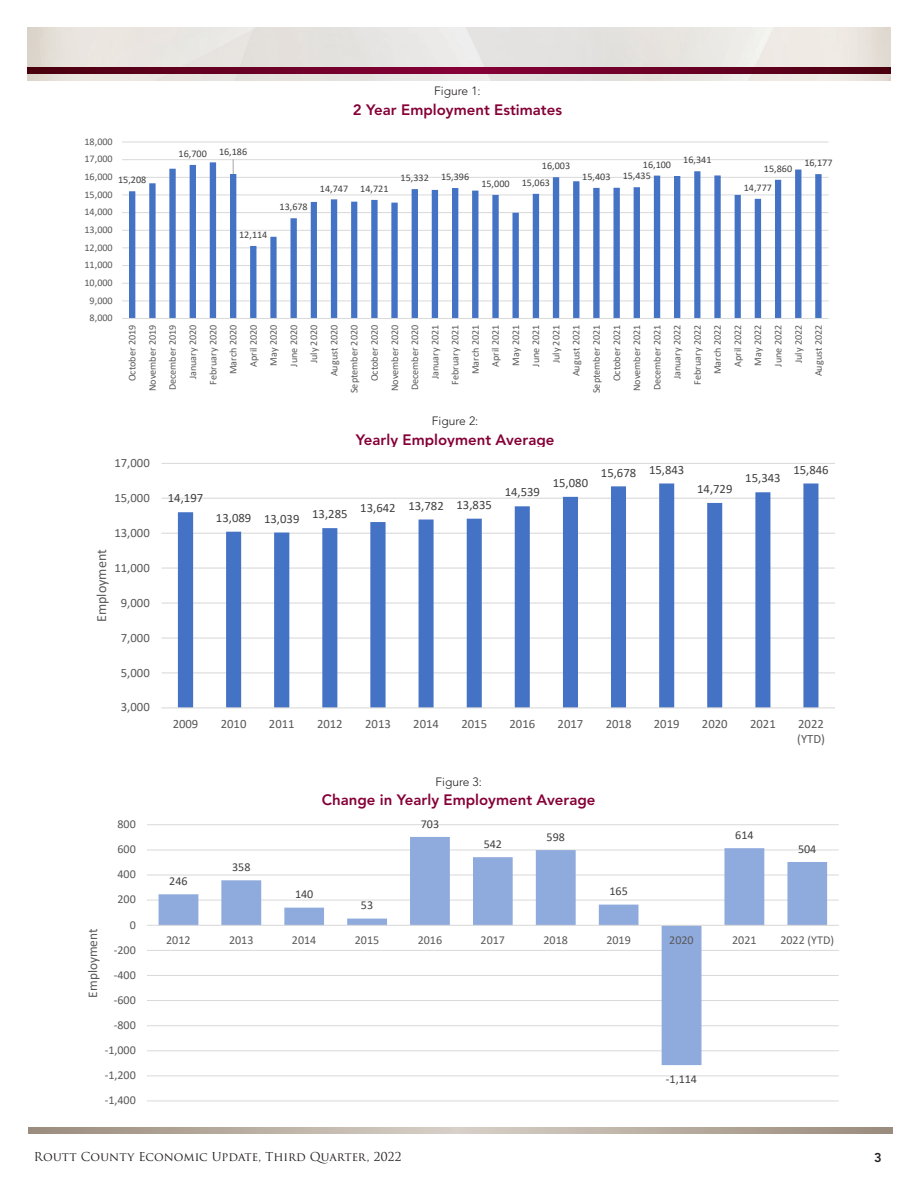
<style>
.page{position:relative;width:918px;height:1188px;background:#fff}
.page>*{position:absolute;margin:0;border:0;box-sizing:border-box;transform-origin:0 0}
.t1{font:800 15px "Avenir";color:#860037}
.t2{font:14.1px "Calibri";letter-spacing:.005em;color:#595959}
.t3{font:13.35px "Calibri";letter-spacing:.005em;color:#595959}
.t4{font:12.75px/15.5px "Calibri";color:#595959}
.t5{font:12.75px "Calibri";color:#404040}
.t6{font:800 12.75px "Avenir";color:#231f20}
.t7{font:12px "Calibri";color:#595959}
.t8{font:12px "Trajan Pro 3";color:#231f20}
.t9{font:12px "Calibri";color:#404040}
.t10{font:300 12px "Avenir";color:#231f20}
.t11{font:10.2px/20.2px "Calibri";color:#595959;text-align:right}
.t12{font:10.2px "Calibri";color:#404040}
</style>
<div class="page">
<img style="left:27px;top:27px;width:864px;height:54px">
<svg style="left:27px;top:68px;width:864px;height:6px;background:#680023"></svg>
<svg style="left:28px;top:1128px;width:864px;height:6px;background:#b8ada1"></svg>
<hr style="left:122px;top:300px;width:707px;height:1px;background:#d9d9d9">
<hr style="left:122px;top:283px;width:707px;height:1px;background:#d9d9d9">
<hr style="left:122px;top:265px;width:707px;height:1px;background:#d9d9d9">
<hr style="left:122px;top:247px;width:707px;height:1px;background:#d9d9d9">
<hr style="left:122px;top:230px;width:707px;height:1px;background:#d9d9d9">
<hr style="left:122px;top:212px;width:707px;height:1px;background:#d9d9d9">
<hr style="left:122px;top:194px;width:707px;height:1px;background:#d9d9d9">
<hr style="left:122px;top:177px;width:707px;height:1px;background:#d9d9d9">
<hr style="left:122px;top:159px;width:707px;height:1px;background:#d9d9d9">
<hr style="left:122px;top:142px;width:707px;height:1px;background:#d9d9d9">
<svg style="left:129px;top:162px;width:693px;height:156px"></svg>
<hr style="left:122px;top:318px;width:707px;height:1px;background:#d9d9d9">
<svg style="left:233px;top:159px;width:1px;height:15px"></svg>
<hr style="left:162px;top:672px;width:673px;height:1px;background:#d9d9d9">
<hr style="left:162px;top:638px;width:673px;height:1px;background:#d9d9d9">
<hr style="left:162px;top:603px;width:673px;height:1px;background:#d9d9d9">
<hr style="left:162px;top:568px;width:673px;height:1px;background:#d9d9d9">
<hr style="left:162px;top:533px;width:673px;height:1px;background:#d9d9d9">
<hr style="left:162px;top:498px;width:673px;height:1px;background:#d9d9d9">
<hr style="left:162px;top:463px;width:673px;height:1px;background:#d9d9d9">
<svg style="left:178px;top:483px;width:640px;height:224px"></svg>
<hr style="left:162px;top:707px;width:673px;height:1px;background:#d9d9d9">
<hr style="left:147px;top:1100px;width:692px;height:1px;background:#d9d9d9">
<hr style="left:147px;top:1075px;width:692px;height:1px;background:#d9d9d9">
<hr style="left:147px;top:1050px;width:692px;height:1px;background:#d9d9d9">
<hr style="left:147px;top:1025px;width:692px;height:1px;background:#d9d9d9">
<hr style="left:147px;top:1000px;width:692px;height:1px;background:#d9d9d9">
<hr style="left:147px;top:975px;width:692px;height:1px;background:#d9d9d9">
<hr style="left:147px;top:950px;width:692px;height:1px;background:#d9d9d9">
<hr style="left:147px;top:900px;width:692px;height:1px;background:#d9d9d9">
<hr style="left:147px;top:875px;width:692px;height:1px;background:#d9d9d9">
<hr style="left:147px;top:849px;width:692px;height:1px;background:#d9d9d9">
<hr style="left:147px;top:824px;width:692px;height:1px;background:#d9d9d9">
<svg style="left:159px;top:837px;width:668px;height:228px"></svg>
<hr style="left:147px;top:925px;width:692px;height:1px;background:#d9d9d9">
<p class="t11" style="left:85px;top:131px;width:30px">18,000</p>
<p class="t11" style="left:85px;top:149px;width:30px">17,000</p>
<p class="t11" style="left:85px;top:166px;width:30px">16,000</p>
<p class="t12" style="left:118px;top:173px;width:30px">15,208</p>
<p class="t11" style="left:85px;top:184px;width:30px">15,000</p>
<p class="t11" style="left:85px;top:202px;width:30px">14,000</p>
<p class="t11" style="left:85px;top:219px;width:30px">13,000</p>
<p class="t11" style="left:85px;top:237px;width:30px">12,000</p>
<p class="t11" style="left:85px;top:255px;width:30px">11,000</p>
<p class="t11" style="left:85px;top:272px;width:30px">10,000</p>
<p class="t11" style="left:90px;top:290px;width:25px">9,000</p>
<p class="t11" style="left:90px;top:308px;width:25px">8,000</p>
<p class="t12" style="left:179px;top:146px;width:70px">16,700 16,186</p>
<p class="t12" style="left:239px;top:228px;width:30px">12,114</p>
<p class="t12" style="left:280px;top:200px;width:30px">13,678</p>
<p class="t10" style="left:434px;top:84px;width:48px">Figure 1:</p>
<p class="t1" style="left:353px;top:101px;width:211px">2 Year Employment Estimates</p>
<p class="t12" style="left:320px;top:181px;width:70px">14,747 14,721</p>
<p class="t12" style="left:401px;top:170px;width:70px">15,332 15,396</p>
<p class="t12" style="left:542px;top:159px;width:30px">16,003</p>
<p class="t12" style="left:481px;top:176px;width:70px">15,000 15,063</p>
<p class="t12" style="left:643px;top:155px;width:70px">16,100 16,341</p>
<p class="t12" style="left:582px;top:169px;width:70px">15,403 15,435</p>
<p class="t12" style="left:764px;top:161px;width:30px">15,860</p>
<p class="t12" style="left:744px;top:181px;width:30px">14,777</p>
<p class="t12" style="left:804px;top:156px;width:30px">16,177</p>
<p class="t11" style="left:122px;top:393px;width:70px;rotate:-90deg">October 2019<br>November 2019<br>December 2019<br>January 2020<br>February 2020<br>March 2020<br>April 2020<br>May 2020<br>June 2020<br>July 2020<br>August 2020<br>September 2020<br>October 2020<br>November 2020<br>December 2020<br>January 2021<br>February 2021<br>March 2021<br>April 2021<br>May 2021<br>June 2021<br>July 2021<br>August 2021<br>September 2021<br>October 2021<br>November 2021<br>December 2021<br>January 2022<br>February 2022<br>March 2022<br>April 2022<br>May 2022<br>June 2022<br>July 2022<br>August 2022</p>
<p class="t4" style="left:114px;top:455px;width:37px">17,000</p>
<p class="t4" style="left:114px;top:490px;width:37px">15,000</p>
<p class="t4" style="left:114px;top:524px;width:37px">13,000</p>
<p class="t2" style="left:92px;top:622px;width:74px;rotate:-90deg">Employment</p>
<p class="t4" style="left:114px;top:559px;width:37px">11,000</p>
<p class="t4" style="left:121px;top:594px;width:30px">9,000</p>
<p class="t4" style="left:121px;top:629px;width:30px">7,000</p>
<p class="t4" style="left:121px;top:664px;width:30px">5,000</p>
<p class="t4" style="left:121px;top:699px;width:30px">3,000</p>
<p class="t7" style="left:117px;top:816px;width:20px">800</p>
<p class="t7" style="left:117px;top:841px;width:20px">600</p>
<p class="t7" style="left:117px;top:866px;width:20px">400</p>
<p class="t3" style="left:83px;top:998px;width:71px;rotate:-90deg">Employment</p>
<p class="t7" style="left:117px;top:891px;width:20px">200</p>
<p class="t7" style="left:130px;top:916px;width:8px">0</p>
<p class="t7" style="left:114px;top:941px;width:24px">-200</p>
<p class="t7" style="left:114px;top:967px;width:24px">-400</p>
<p class="t7" style="left:114px;top:992px;width:24px">-600</p>
<p class="t7" style="left:114px;top:1017px;width:24px">-800</p>
<p class="t7" style="left:105px;top:1042px;width:33px">-1,000</p>
<p class="t7" style="left:105px;top:1067px;width:33px">-1,200</p>
<p class="t7" style="left:105px;top:1092px;width:33px">-1,400</p>
<p class="t5" style="left:168px;top:489px;width:37px">14,197</p>
<p class="t10" style="left:432px;top:414px;width:48px">Figure 2:</p>
<p class="t1" style="left:356px;top:431px;width:200px">Yearly Employment Average</p>
<p class="t5" style="left:216px;top:509px;width:133px">13,089 13,039 13,285</p>
<p class="t5" style="left:360px;top:497px;width:133px">13,642 13,782 13,835</p>
<p class="t5" style="left:505px;top:483px;width:37px">14,539</p>
<p class="t5" style="left:553px;top:474px;width:37px">15,080</p>
<p class="t5" style="left:601px;top:462px;width:85px">15,678 15,843</p>
<p class="t5" style="left:697px;top:480px;width:37px">14,729</p>
<p class="t5" style="left:745px;top:469px;width:37px">15,343</p>
<p class="t5" style="left:793px;top:461px;width:37px">15,846</p>
<p class="t4" style="left:173px;top:716px;width:27px">2009</p>
<p class="t4" style="left:221px;top:716px;width:27px">2010</p>
<p class="t4" style="left:269px;top:716px;width:27px">2011</p>
<p class="t4" style="left:317px;top:716px;width:27px">2012</p>
<p class="t4" style="left:365px;top:716px;width:27px">2013</p>
<p class="t4" style="left:413px;top:716px;width:27px">2014</p>
<p class="t4" style="left:461px;top:716px;width:27px">2015</p>
<p class="t4" style="left:510px;top:716px;width:27px">2016</p>
<p class="t4" style="left:558px;top:716px;width:27px">2017</p>
<p class="t4" style="left:606px;top:716px;width:27px">2018</p>
<p class="t4" style="left:654px;top:716px;width:27px">2019</p>
<p class="t4" style="left:702px;top:716px;width:27px">2020</p>
<p class="t4" style="left:750px;top:716px;width:27px">2021</p>
<p class="t4" style="left:797px;top:716px;width:29px">2022 (YTD)</p>
<p class="t10" style="left:435px;top:774px;width:48px">Figure 3:</p>
<p class="t1" style="left:322px;top:791px;width:275px">Change in Yearly Employment Average</p>
<p class="t9" style="left:169px;top:873px;width:20px">246</p>
<p class="t9" style="left:232px;top:859px;width:20px">358</p>
<p class="t9" style="left:295px;top:886px;width:20px">140</p>
<p class="t9" style="left:361px;top:897px;width:14px">53</p>
<p class="t9" style="left:421px;top:815px;width:20px">703</p>
<p class="t9" style="left:484px;top:836px;width:20px">542</p>
<p class="t9" style="left:547px;top:829px;width:20px">598</p>
<p class="t9" style="left:609px;top:883px;width:20px">165</p>
<p class="t9" style="left:735px;top:827px;width:20px">614</p>
<p class="t9" style="left:798px;top:840px;width:20px">504</p>
<p class="t7" style="left:166px;top:932px;width:26px">2012</p>
<p class="t7" style="left:229px;top:932px;width:26px">2013</p>
<p class="t7" style="left:292px;top:932px;width:26px">2014</p>
<p class="t7" style="left:355px;top:932px;width:26px">2015</p>
<p class="t7" style="left:418px;top:932px;width:26px">2016</p>
<p class="t7" style="left:481px;top:932px;width:26px">2017</p>
<p class="t7" style="left:544px;top:932px;width:26px">2018</p>
<p class="t7" style="left:606px;top:932px;width:26px">2019</p>
<p class="t7" style="left:669px;top:932px;width:26px">2020</p>
<p class="t7" style="left:732px;top:932px;width:26px">2021</p>
<p class="t7" style="left:780px;top:932px;width:55px">2022 (YTD)</p>
<p class="t9" style="left:666px;top:1070px;width:33px">-1,114</p>
<p class="t8" style="left:34px;top:1148px;width:370px">Routt County Economic Update, Third Quarter, 2022</p>
<p class="t6" style="left:874px;top:1150px;width:9px">3</p>
</div>
